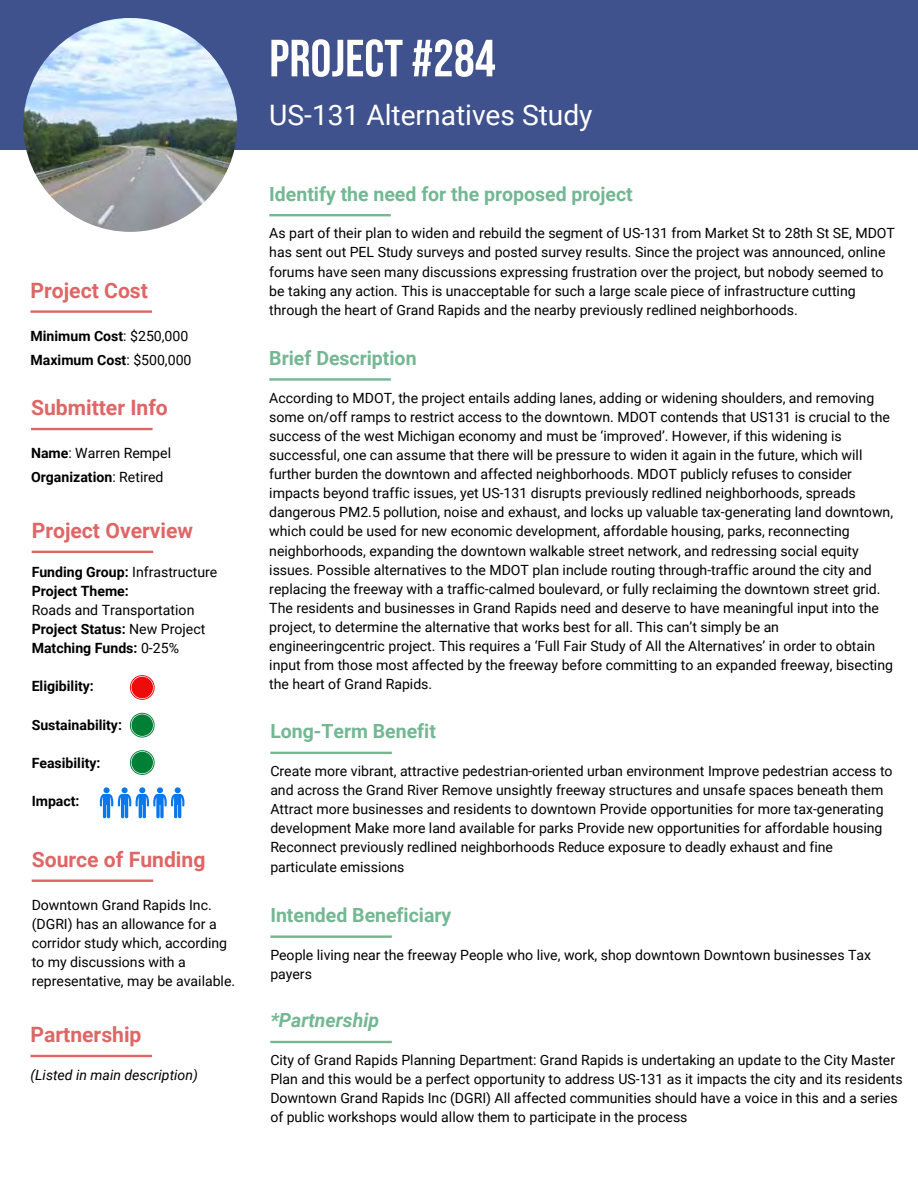
<style>
.page{position:relative;width:918px;height:1188px;background:#fff}
.page>*{position:absolute;margin:0;border:0;box-sizing:border-box;transform-origin:0 0}
.t1{font:52.2px "Bebas Neue";color:#fff}
.t2{font:28.2px "Roboto";color:#fff}
.t3{font:700 21.15px "Roboto";color:#df6666}
.t4{font:700 19.5px "Roboto";color:#73b793}
.t5{font:italic 700 19.5px "Roboto";color:#73b793}
.t6{font:14.1px/19.2px "Roboto";color:#000}
.t7{font:700 14.1px/19.2px "Roboto";color:#000}
.t8{font:italic 14.1px "Roboto";color:#000}
.s1{font-weight:400}
.s2{font-weight:700}
</style>
<div class="page">
<div style="left:0;top:0;width:918px;height:150px;background:#40528d"></div>
<img style="left:23px;top:18px;width:214px;height:214px;border-radius:50%">
<hr style="left:269px;top:214px;width:122px;height:2px;background:#73b793">
<hr style="left:31px;top:428px;width:122px;height:2px;background:#df6666">
<hr style="left:31px;top:310px;width:121px;height:3px;background:#df6666">
<hr style="left:31px;top:1055px;width:121px;height:2px;background:#df6666">
<hr style="left:32px;top:880px;width:121px;height:2px;background:#df6666">
<hr style="left:32px;top:551px;width:121px;height:2px;background:#df6666">
<svg style="left:130px;top:750px;width:25px;height:25px"></svg>
<div style="left:131px;top:752px;width:22px;height:21px;background:#008037;border-radius:50%"></div>
<svg style="left:130px;top:713px;width:25px;height:25px"></svg>
<div style="left:131px;top:714px;width:22px;height:22px;background:#008037;border-radius:50%"></div>
<svg style="left:130px;top:675px;width:25px;height:25px"></svg>
<div style="left:131px;top:677px;width:22px;height:21px;background:#ed0b0b;border-radius:50%"></div>
<svg style="left:100px;top:787px;width:84px;height:31px"></svg>
<hr style="left:269px;top:378px;width:122px;height:3px;background:#73b793">
<hr style="left:270px;top:752px;width:122px;height:2px;background:#73b793">
<hr style="left:270px;top:936px;width:122px;height:2px;background:#73b793">
<hr style="left:270px;top:1041px;width:122px;height:2px;background:#73b793">
<h3 class="t3" style="left:31px;top:278px;width:119px">Project Cost</h3>
<p class="t7" style="left:31px;top:324px;width:162px;line-height:24px">Minimum Cost<span class="s1">: $250,000<br></span>Maximum Cost<span class="s1">: $500,000</span></p>
<h3 class="t3" style="left:31px;top:396px;width:138px">Submitter Info</h3>
<p class="t6" style="left:31px;top:441px;width:142px;line-height:24px"><span class="s2">Name</span>: Warren Rempel<br><span class="s2">Organization</span>: Retired</p>
<h3 class="t3" style="left:32px;top:519px;width:163px">Project Overview</h3>
<p class="t7" style="left:32px;top:562px;width:187px">Funding Group: <span class="s1">Infrastructure<br></span>Project Theme:</p>
<p class="t6" style="left:32px;top:600px;width:175px">Roads and Transportation<br><span class="s2">Project Status:</span> New Project<br><span class="s2">Matching Funds:</span> 0-25%</p>
<p class="t7" style="left:32px;top:677px;width:64px">Eligibility:</p>
<p class="t7" style="left:32px;top:715px;width:92px">Sustainability:</p>
<p class="t7" style="left:32px;top:753px;width:70px">Feasibility:</p>
<p class="t7" style="left:32px;top:792px;width:49px">Impact:</p>
<h3 class="t3" style="left:32px;top:847px;width:175px">Source of Funding</h3>
<p class="t6" style="left:32px;top:895px;width:205px">Downtown Grand Rapids Inc. (DGRI) has an allowance for a corridor study which, according to my discussions with a representative, may be available.</p>
<h3 class="t3" style="left:31px;top:1023px;width:113px">Partnership</h3>
<p class="t8" style="left:31px;top:1067px;width:169px">(Listed in main description)</p>
<h1 class="t1" style="left:269px;top:29px;width:228px">PROJECT #284</h1>
<h2 class="t2" style="left:269px;top:99px;width:325px">US-131 Alternatives Study</h2>
<h3 class="t4" style="left:269px;top:182px;width:365px">Identify the need for the proposed project</h3>
<p class="t6" style="left:269px;top:224px;width:627px">As part of their plan to widen and rebuild the segment of US-131 from Market St to 28th St SE, MDOT has sent out PEL Study surveys and posted survey results. Since the project was announced, online forums have seen many discussions expressing frustration over the project, but nobody seemed to be taking any action. This is unacceptable for such a large scale piece of infrastructure cutting through the heart of Grand Rapids and the nearby previously redlined neighborhoods.</p>
<h3 class="t4" style="left:269px;top:347px;width:149px">Brief Description</h3>
<p class="t6" style="left:269px;top:388px;width:625px">According to MDOT, the project entails adding lanes, adding or widening shoulders, and removing some on/off ramps to restrict access to the downtown. MDOT contends that US-131 is crucial to the success of the west Michigan economy and must be ‘improved’. However, if this widening is successful, one can assume that there will be pressure to widen it again in the future, which will further burden the downtown and affected neighborhoods. MDOT publicly refuses to consider impacts beyond traffic issues, yet US-131 disrupts previously redlined neighborhoods, spreads dangerous PM2.5 pollution, noise and exhaust, and locks up valuable tax-generating land downtown, which could be used for new economic development, affordable housing, parks, reconnecting neighborhoods, expanding the downtown walkable street network, and redressing social equity issues. Possible alternatives to the MDOT plan include routing through-traffic around the city and replacing the freeway with a traffic-calmed boulevard, or fully reclaiming the downtown street grid.<br>The residents and businesses in Grand Rapids need and deserve to have meaningful input into the project, to determine the alternative that works best for all. This can’t simply be an engineering-centric project. This requires a ‘Full Fair Study of All the Alternatives’ in order to obtain input from those most affected by the freeway before committing to an expanded freeway, bisecting the heart of Grand Rapids.</p>
<h3 class="t4" style="left:270px;top:720px;width:167px">Long-Term Benefit</h3>
<p class="t6" style="left:270px;top:762px;width:624px">Create more vibrant, attractive pedestrian-oriented urban environment Improve pedestrian access to and across the Grand River Remove unsightly freeway structures and unsafe spaces beneath them Attract more businesses and residents to downtown Provide opportunities for more tax-generating development Make more land available for parks Provide new opportunities for affordable housing Reconnect previously redlined neighborhoods Reduce exposure to deadly exhaust and fine particulate emissions</p>
<h3 class="t4" style="left:270px;top:904px;width:183px">Intended Beneficiary</h3>
<p class="t6" style="left:270px;top:945px;width:602px">People living near the freeway People who live, work, shop downtown Downtown businesses Tax payers</p>
<h3 class="t5" style="left:270px;top:1009px;width:110px">*Partnership</h3>
<p class="t6" style="left:270px;top:1051px;width:634px">City of Grand Rapids Planning Department: Grand Rapids is undertaking an update to the City Master Plan and this would be a perfect opportunity to address US-131 as it impacts the city and its residents Downtown Grand Rapids Inc (DGRI) All affected communities should have a voice in this and a series of public workshops would allow them to participate in the process</p>
</div>
